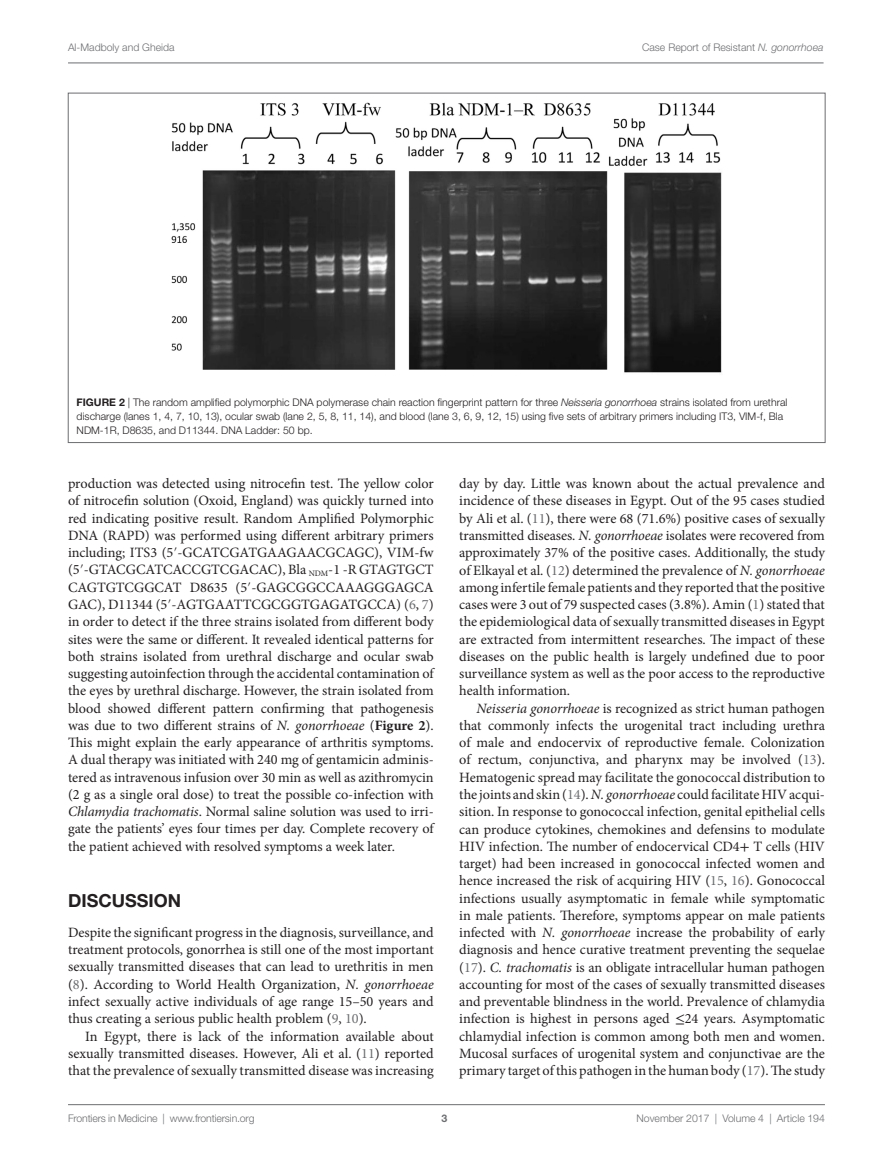
<style>
.page{position:relative;width:893px;height:1170px;background:#fff}
.page>*{position:absolute;margin:0;border:0;box-sizing:border-box;transform-origin:0 0}
.t1{font:700 18px "Helvetica Neue LT Std";color:#231f20}
.t2{font:14.25px/17.2px "Minion Pro";color:#231f20;text-align:justify}
.t3{font:300 10.5px/14.2px "Helvetica Neue LT Std";color:#231f20}
.t4{font:300 10.5px "Helvetica Neue LT Std";color:#6c6d70}
.t5{font:700 10.5px "Helvetica Neue LT Std";color:#231f20}
.t6{font:700 10.5px "Helvetica Neue LT Std";color:#6c6d70}
.s1{font-style:italic}
.s2{font-weight:700}
.s3{font-family:"STIX General"}
.s4{color:#6c6d70}
</style>
<div class="page">
<img style="left:171px;top:102px;width:551px;height:271px">
<hr style="left:68px;top:1104px;width:757px;height:1px;background:#6c6d70">
<hr style="left:68px;top:63px;width:755px;height:1px;background:#6c6d70">
<p class="t4" style="left:68px;top:41px;width:108px">Al-Madboly and Gheida</p>
<p class="t4" style="left:642px;top:41px;width:183px">Case Report of Resistant <span class="s1">N. gonorrhoea</span></p>
<p class="t3" style="left:77px;top:394px;width:712px;text-indent:33px"><span class="s2">E 2</span> | The random amplified polymorphic DNA polymerase chain reaction fingerprint pattern for three <span class="s1">Neisseria gonorrhoea</span> strains isolated from urethral discharge (lanes 1, 4, 7, 10, 13), ocular swab (lane 2, 5, 8, 11, 14), and blood (lane 3, 6, 9, 12, 15) using five sets of arbitrary primers including IT3, VIM-f, Bla<br>NDM-1R, D8635, and D11344. DNA Ladder: 50 bp.</p>
<p class="t5" style="left:77px;top:395px;width:14px">FIGUR</p>
<p class="t2" style="left:68px;top:475px;width:367px">production was detected using nitrocefin test. The yellow color of nitrocefin solution (Oxoid, England) was quickly turned into red indicating positive result. Random Amplified Polymorphic DNA (RAPD) was performed using different arbitrary primers including; ITS3 (5<span class="s3">′</span>-GCATCGATGAAGAACGCAGC), VIM-fw (5<span class="s3">′</span>-GTACGCATCACCGTCGACAC), Bla <sub>NDM</sub>-1 -R GTAGTGCT CAGTGTCGGCAT D8635 (5<span class="s3">′</span>-GAGCGGCCAAAGGGAGCA GAC), D11344 (5<span class="s3">′</span>-AGTGAATTCGCGGTGAGATGCCA) (<span class="s4">6</span>, <span class="s4">7</span>) in order to detect if the three strains isolated from different body sites were the same or different. It revealed identical patterns for both strains isolated from urethral discharge and ocular swab suggesting autoinfection through the accidental contamination of the eyes by urethral discharge. However, the strain isolated from blood showed different pattern confirming that pathogenesis was due to two different strains of <span class="s1">N. gonorrhoeae</span> (<span class="s2">Figure 2</span>).<br>This might explain the early appearance of arthritis symptoms.<br>A dual therapy was initiated with 240 mg of gentamicin adminis&shy;tered as intravenous infusion over 30 min as well as azithromycin (2 g as a single oral dose) to treat the possible co-infection with <span class="s1">Chlamydia trachomatis</span>. Normal saline solution was used to irri&shy;gate the patients’ eyes four times per day. Complete recovery of the patient achieved with resolved symptoms a week later.</p>
<p class="t1" style="left:68px;top:889px;width:115px">DISCUSSION</p>
<p class="t2" style="left:68px;top:923px;width:367px">Despite the significant progress in the diagnosis, surveillance, and treatment protocols, gonorrhea is still one of the most important sexually transmitted diseases that can lead to urethritis in men (<span class="s4">8</span>). According to World Health Organization, <span class="s1">N. gonorrhoeae </span>infect sexually active individuals of age range 15–50 years and thus creating a serious public health problem (<span class="s4">9</span>, <span class="s4">10</span>).</p>
<p class="t2" style="left:68px;top:1027px;width:367px;text-indent:17px">In Egypt, there is lack of the information available about sexually transmitted diseases. However, Ali et al. (<span class="s4">11</span>) reported that the prevalence of sexually transmitted disease was increasing</p>
<p class="t2" style="left:459px;top:475px;width:367px">day by day. Little was known about the actual prevalence and incidence of these diseases in Egypt. Out of the 95 cases studied by Ali et al. (<span class="s4">11</span>), there were 68 (71.6%) positive cases of sexually transmitted diseases. <span class="s1">N. gonorrhoeae</span> isolates were recovered from approximately 37% of the positive cases. Additionally, the study of Elkayal et al. (<span class="s4">12</span>) determined the prevalence of <span class="s1">N. gonorrhoeae </span>among infertile female patients and they reported that the positive cases were 3 out of 79 suspected cases (3.8%). Amin (<span class="s4">1</span>) stated that the epidemiological data of sexually transmitted diseases in Egypt are extracted from intermittent researches. The impact of these diseases on the public health is largely undefined due to poor surveillance system as well as the poor access to the reproductive health information.</p>
<p class="t2" style="left:459px;top:699px;width:367px;text-indent:17px"><span class="s1">Neisseria gonorrhoeae</span> is recognized as strict human pathogen that commonly infects the urogenital tract including urethra of male and endocervix of reproductive female. Colonization of rectum, conjunctiva, and pharynx may be involved (<span class="s4">13</span>).<br>Hematogenic spread may facilitate the gonococcal distribution to the joints and skin (<span class="s4">14</span>). <span class="s1">N. gonorrhoeae</span> could facilitate HIV acqui&shy;sition. In response to gonococcal infection, genital epithelial cells can produce cytokines, chemokines and defensins to modulate HIV infection. The number of endocervical CD4<span class="s3">+</span> T cells (HIV target) had been increased in gonococcal infected women and hence increased the risk of acquiring HIV (<span class="s4">15</span>, <span class="s4">16</span>). Gonococcal infections usually asymptomatic in female while symptomatic in male patients. Therefore, symptoms appear on male patients infected with <span class="s1">N. gonorrhoeae</span> increase the probability of early diagnosis and hence curative treatment preventing the sequelae (<span class="s4">17</span>). <span class="s1">C. trachomatis</span> is an obligate intracellular human pathogen accounting for most of the cases of sexually transmitted diseases and preventable blindness in the world. Prevalence of chlamydia infection is highest in persons aged <span class="s3">≤</span>24 years. Asymptomatic chlamydial infection is common among both men and women.<br>Mucosal surfaces of urogenital system and conjunctivae are the primary target of this pathogen in the human body (<span class="s4">17</span>). The study</p>
<p class="t4" style="left:68px;top:1111px;width:188px">Frontiers in Medicine | www.frontiersin.org</p>
<p class="t4" style="left:636px;top:1111px;width:190px">November 2017 | Volume 4 | Article 194</p>
<p class="t6" style="left:441px;top:1111px;width:7px">3</p>
</div>
